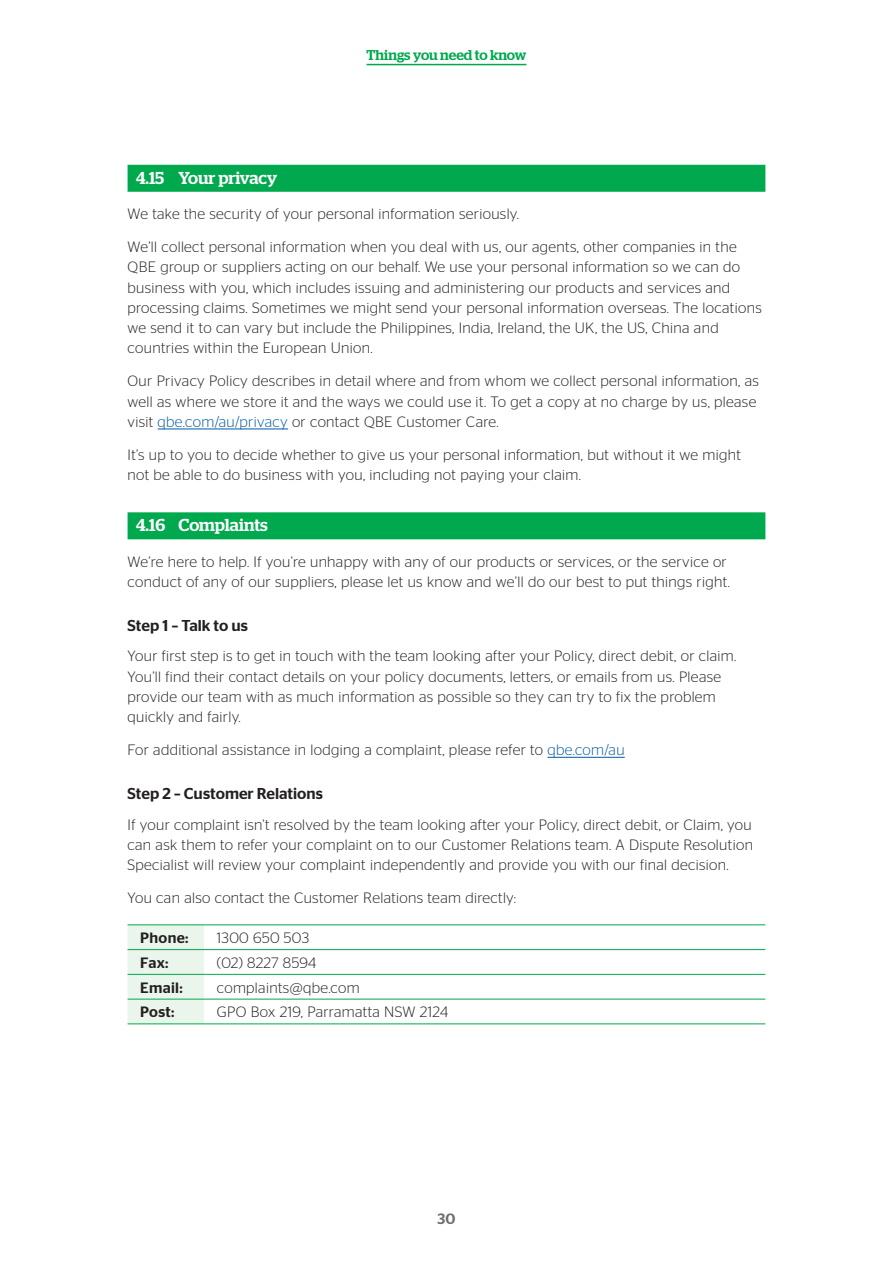
<style>
.page{position:relative;width:893px;height:1263px;background:#fff}
.page>*{position:absolute;margin:0;border:0;box-sizing:border-box;transform-origin:0 0}
.t1{font:500 17.25px "Stag";letter-spacing:-.005em;color:#fff}
.t2{font:500 15.75px "Stag Sans";color:#231f20}
.t3{font:300 15px/20.2px "Stag Sans";letter-spacing:.025em;color:#231f20}
.t4{font:500 15px "Stag Sans";letter-spacing:.02em;color:#231f20}
.t5{font:500 15px "Stag Sans";color:#6c6d70}
.t6{font:500 14.25px "Stag";color:#00a94d}
.s1{color:#0158a6}
</style>
<div class="page">
<hr style="left:367px;top:64px;width:159px;height:1px;background:#00a94d">
<div style="left:128px;top:165px;width:637px;height:27px;background:#00a94d"></div>
<hr style="left:158px;top:429px;width:130px;height:1px;background:#0158a6">
<div style="left:128px;top:512px;width:637px;height:27px;background:#00a94d"></div>
<hr style="left:547px;top:757px;width:78px;height:1px;background:#0158a6">
<div style="left:128px;top:925px;width:76px;height:98px;background:#eaf5ec"></div>
<hr style="left:128px;top:949px;width:76px;height:1px;background:#00a94d">
<hr style="left:204px;top:949px;width:561px;height:1px;background:#00a94d">
<hr style="left:128px;top:974px;width:76px;height:1px;background:#00a94d">
<hr style="left:204px;top:974px;width:561px;height:1px;background:#00a94d">
<hr style="left:128px;top:999px;width:76px;height:1px;background:#00a94d">
<hr style="left:204px;top:999px;width:561px;height:1px;background:#00a94d">
<hr style="left:128px;top:924px;width:76px;height:1px;background:#00a94d">
<hr style="left:128px;top:1023px;width:76px;height:1px;background:#00a94d">
<hr style="left:204px;top:924px;width:561px;height:1px;background:#00a94d">
<hr style="left:204px;top:1023px;width:561px;height:1px;background:#00a94d">
<p class="t6" style="left:367px;top:46px;width:161px">Things you need to know</p>
<p class="t1" style="left:136px;top:168px;width:143px">4.15 Your privacy</p>
<p class="t3" style="left:128px;top:203px;width:393px">We take the security of your personal information seriously.</p>
<p class="t3" style="left:128px;top:236px;width:636px">We’ll collect personal information when you deal with us, our agents, other companies in the QBE group or suppliers acting on our behalf. We use your personal information so we can do business with you, which includes issuing and administering our products and services and processing claims. Sometimes we might send your personal information overseas. The locations we send it to can vary but include the Philippines, India, Ireland, the UK, the US, China and countries within the European Union.</p>
<p class="t3" style="left:128px;top:371px;width:633px">Our Privacy Policy describes in detail where and from whom we collect personal information, as well as where we store it and the ways we could use it. To get a copy at no charge by us, please visit <span class="s1">qbe.com/au/privacy</span> or contact QBE Customer Care.</p>
<p class="t3" style="left:128px;top:444px;width:615px">It’s up to you to decide whether to give us your personal information, but without it we might not be able to do business with you, including not paying your claim.</p>
<p class="t1" style="left:136px;top:515px;width:133px">4.16 Complaints</p>
<p class="t3" style="left:128px;top:551px;width:604px">We’re here to help. If you’re unhappy with any of our products or services, or the service or conduct of any of our suppliers, please let us know and we’ll do our best to put things right.</p>
<p class="t2" style="left:128px;top:616px;width:122px">Step 1 – Talk to us</p>
<p class="t3" style="left:128px;top:646px;width:610px">Your first step is to get in touch with the team looking after your Policy, direct debit, or claim.<br>You’ll find their contact details on your policy documents, letters, or emails from us. Please provide our team with as much information as possible so they can try to fix the problem quickly and fairly.</p>
<p class="t3" style="left:128px;top:740px;width:499px">For additional assistance in lodging a complaint, please refer to <span class="s1">qbe.com/au</span></p>
<p class="t2" style="left:128px;top:784px;width:197px">Step 2 – Customer Relations</p>
<p class="t3" style="left:128px;top:814px;width:627px;text-align:justify">If your complaint isn’t resolved by the team looking after your Policy, direct debit, or Claim, you can ask them to refer your complaint on to our Customer Relations team. A Dispute Resolution Specialist will review your complaint independently and provide you with our final decision.</p>
<p class="t3" style="left:128px;top:888px;width:390px">You can also contact the Customer Relations team directly:</p>
<p class="t4" style="left:140px;top:929px;width:50px">Phone:</p>
<p class="t3" style="left:217px;top:928px;width:94px">1300 650 503</p>
<p class="t4" style="left:140px;top:954px;width:30px">Fax:</p>
<p class="t3" style="left:217px;top:952px;width:101px">(02) 8227 8594</p>
<p class="t4" style="left:140px;top:979px;width:44px">Email:</p>
<p class="t3" style="left:217px;top:977px;width:144px">complaints@qbe.com</p>
<p class="t4" style="left:140px;top:1003px;width:36px">Post:</p>
<p class="t3" style="left:217px;top:1002px;width:233px">GPO Box 219, Parramatta NSW 2124</p>
<p class="t5" style="left:438px;top:1210px;width:19px">30</p>
</div>
